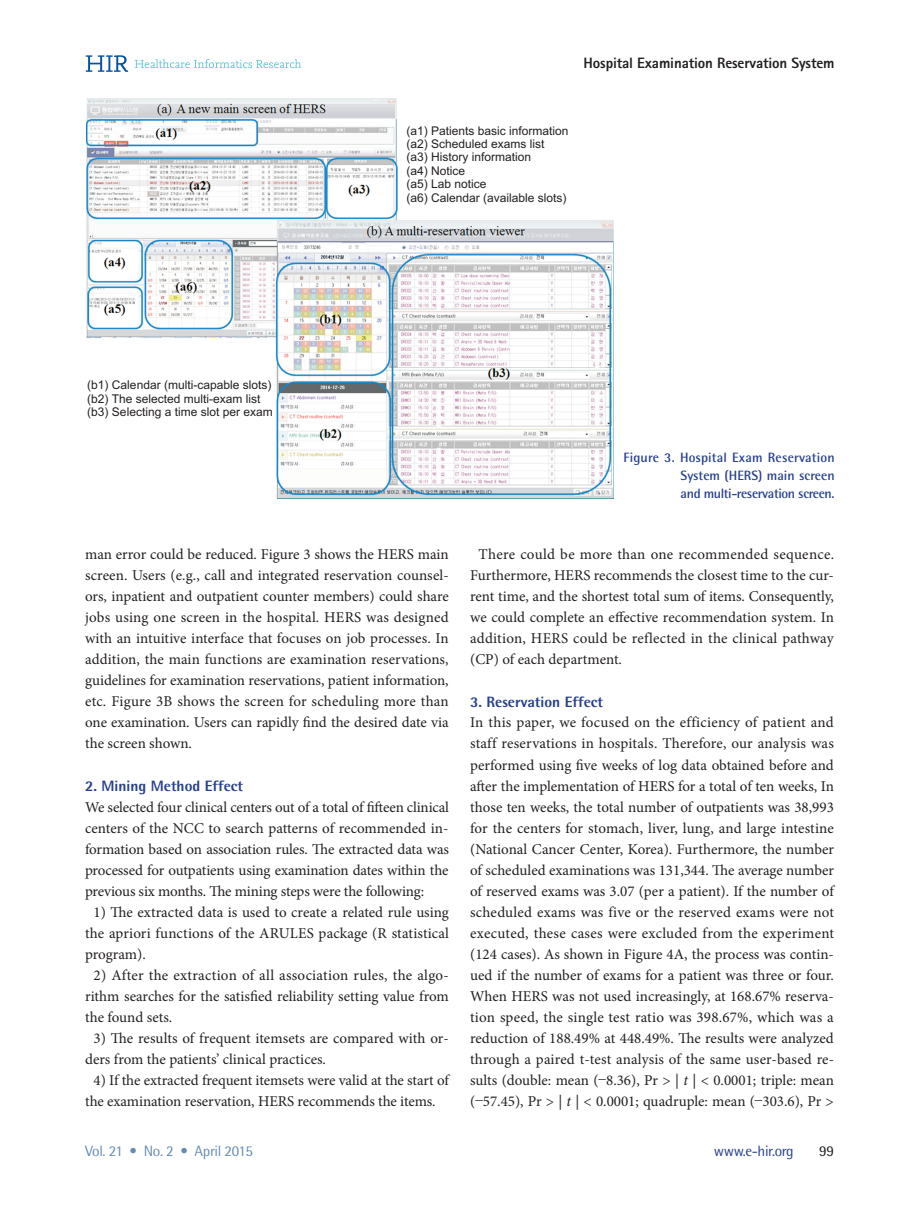
<style>
.page{position:relative;width:919px;height:1217px;background:#fff}
.page>*{position:absolute;margin:0;border:0;box-sizing:border-box;transform-origin:0 0}
.t1{font:15px/21px "Minion Pro";color:#231f20;text-align:justify}
.t2{font:800 15px "Rotis Semi Sans Std";color:#253f8e}
.t3{font:800 15px "Rotis Sans Serif Std";letter-spacing:-.01em;color:#231f20}
.t4{font:15px "Rotis Semi Sans Std";letter-spacing:-.025em;color:#658ab5}
.t5{font:15px "Rotis Semi Sans Std";letter-spacing:-.025em;color:#253f8e}
.t6{font:15px "Rotis Semi Sans Std";color:#231f20}
.t7{font:700 13.5px/18px "Rotis Semi Sans Std";letter-spacing:-.03em;color:#253f8e;text-align:justify}
.t8{font:12px/13.4px "Arial";color:#231f20}
.s1{font-family:"Gulim"}
.s2{font-style:italic}
</style>
<div class="page">
<svg style="left:86px;top:55px;width:42px;height:17px"></svg>
<svg style="left:135px;top:59px;width:166px;height:9px"></svg>
<img style="left:86px;top:99px;width:527px;height:399px">
<div style="left:403px;top:111px;width:175px;height:99px;background:#fff"></div>
<div style="left:86px;top:348px;width:187px;height:99px;background:#fff"></div>
<p class="t8" style="left:87px;top:379px;width:187px">(b1) Calendar (multi-capable slots) (b2) The selected multi-exam list (b3) Selecting a time slot per exam</p>
<p class="t3" style="left:583px;top:53px;width:252px">Hospital Examination Reservation System</p>
<p class="t8" style="left:406px;top:125px;width:164px">(a1) Patients basic information (a2) Scheduled exams list (a3) History information<br>(a4) Notice<br>(a5) Lab notice<br>(a6) Calendar (available slots)</p>
<p class="t7" style="left:680px;top:448px;width:155px;text-indent:-57px">Figure 3. Hospital Exam Reservation System (HERS) main screen and multi-reservation screen.</p>
<p class="t1" style="left:85px;top:544px;width:365px">man error could be reduced. Figure 3 shows the HERS main screen. Users (e.g., call and integrated reservation counsel&shy;ors, inpatient and outpatient counter members) could share jobs using one screen in the hospital. HERS was designed with an intuitive interface that focuses on job processes. In addition, the main functions are examination reservations, guidelines for examination reservations, patient information, etc. Figure 3B shows the screen for scheduling more than one examination. Users can rapidly find the desired date via the screen shown.</p>
<p class="t2" style="left:85px;top:776px;width:159px">2. Mining Method Effect</p>
<p class="t1" style="left:85px;top:796px;width:365px">We selected four clinical centers out of a total of fifteen clinical centers of the NCC to search patterns of recommended in&shy;formation based on association rules. The extracted data was processed for outpatients using examination dates within the previous six months. The mining steps were the following:</p>
<p class="t1" style="left:85px;top:901px;width:365px;text-indent:9px">1) The extracted data is used to create a related rule using the apriori functions of the ARULES package (R statistical program).</p>
<p class="t1" style="left:85px;top:964px;width:365px;text-indent:9px">2) After the extraction of all association rules, the algo&shy;rithm searches for the satisfied reliability setting value from the found sets.</p>
<p class="t1" style="left:85px;top:1027px;width:365px;text-indent:9px">3) The results of frequent itemsets are compared with or&shy;ders from the patients’ clinical practices.</p>
<p class="t1" style="left:85px;top:1069px;width:365px;text-indent:9px">4) If the extracted frequent itemsets were valid at the start of the examination reservation, HERS recommends the items.</p>
<p class="t1" style="left:470px;top:544px;width:365px;text-indent:9px">There could be more than one recommended sequence.<br>Furthermore, HERS recommends the closest time to the cur&shy;rent time, and the shortest total sum of items. Consequently, we could complete an effective recommendation system. In addition, HERS could be reflected in the clinical pathway (CP) of each department.</p>
<p class="t2" style="left:470px;top:692px;width:134px">3. Reservation Effect</p>
<p class="t1" style="left:470px;top:712px;width:365px">In this paper, we focused on the efficiency of patient and staff reservations in hospitals. Therefore, our analysis was performed using five weeks of log data obtained before and after the implementation of HERS for a total of ten weeks, In those ten weeks, the total number of outpatients was 38,993 for the centers for stomach, liver, lung, and large intestine (National Cancer Center, Korea). Furthermore, the number of scheduled examinations was 131,344. The average number of reserved exams was 3.07 (per a patient). If the number of scheduled exams was five or the reserved exams were not executed, these cases were excluded from the experiment (124 cases). As shown in Figure 4A, the process was contin&shy;ued if the number of exams for a patient was three or four.<br>When HERS was not used increasingly, at 168.67% reserva&shy;tion speed, the single test ratio was 398.67%, which was a reduction of 188.49% at 448.49%. The results were analyzed through a paired t-test analysis of the same user-based re&shy;sults (double: mean (<span class="s1">–</span>8.36), Pr &gt; | <span class="s2">t</span> | &lt; 0.0001; triple: mean (<span class="s1">–</span>57.45), Pr &gt; | <span class="s2">t</span> | &lt; 0.0001; quadruple: mean (<span class="s1">–</span>303.6), Pr &gt;</p>
<p class="t4" style="left:85px;top:1141px;width:169px">Vol. 21 • No. 2 • April 2015</p>
<p class="t5" style="left:713px;top:1141px;width:81px">www.e-hir.org</p>
<p class="t6" style="left:819px;top:1141px;width:16px">99</p>
</div>
